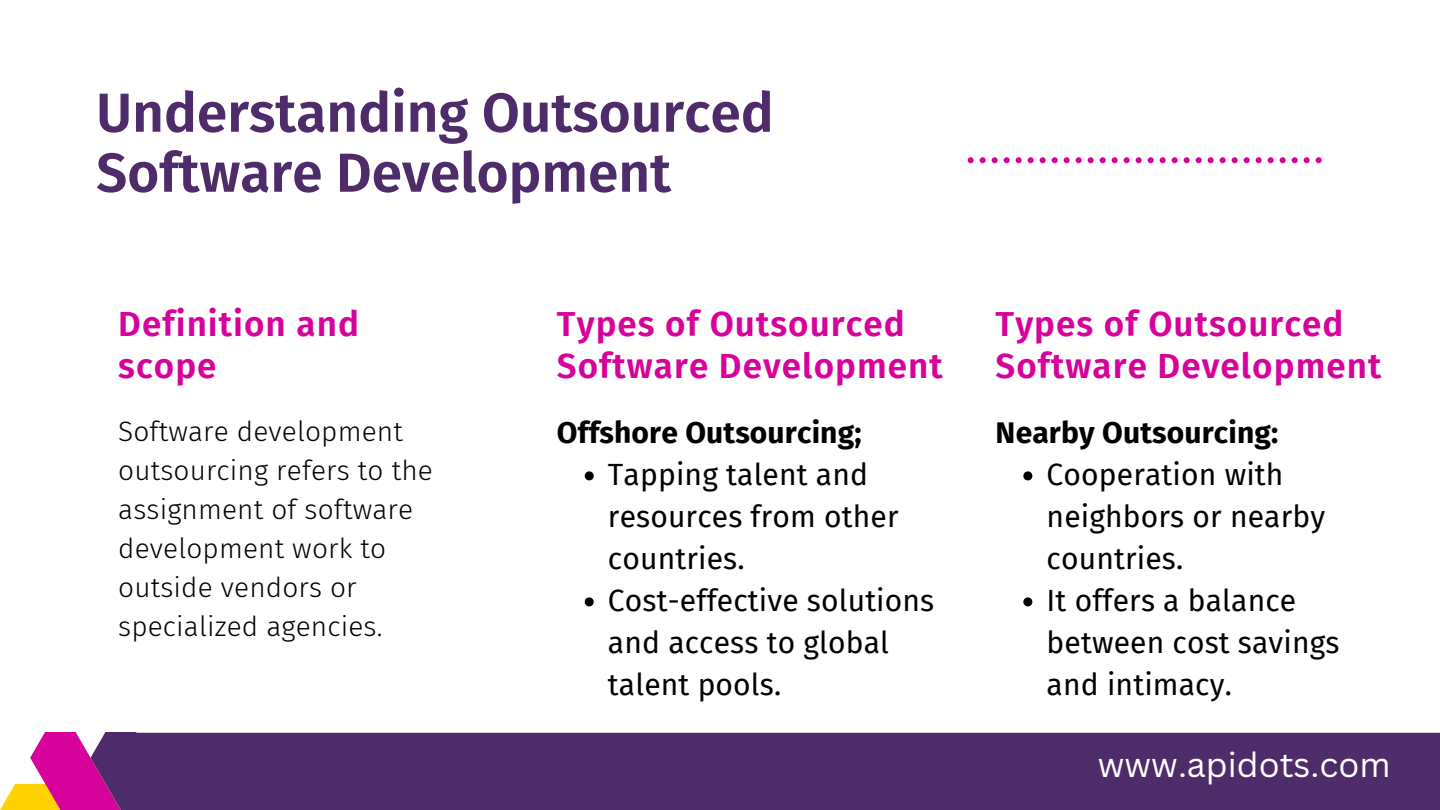
<style>
.page{position:relative;width:1440px;height:810px;background:#fff}
.page>*{position:absolute;margin:0;border:0;box-sizing:border-box;transform-origin:0 0}
.t1{font:600 55px/60px "Fira Sans";color:#4e2c69}
.t2{font:600 35px/42px "Fira Sans";letter-spacing:.03em;color:#d6029b}
.t3{font:34px "Canva Sans";color:#fff}
.t4{font:30px/42px "Fira Sans";letter-spacing:.005em;color:#000}
.t5{font:700 30px "Fira Sans";letter-spacing:.005em;color:#000}
.t6{font:300 28px/39px "Fira Sans";letter-spacing:.005em;color:#000}
</style>
<div class="page">
<svg style="left:585px;top:471px;width:9px;height:9px"></svg>
<svg style="left:585px;top:597px;width:9px;height:9px"></svg>
<svg style="left:1023px;top:471px;width:9px;height:9px"></svg>
<svg style="left:1023px;top:597px;width:9px;height:9px"></svg>
<div style="left:181px;top:733px;width:1259px;height:77px;background:#4e2c69"></div>
<svg style="left:0;top:733px;width:181px;height:77px"></svg>
<svg style="left:968px;top:157px;width:354px;height:6px"></svg>
<h1 class="t1" style="left:96px;top:83px;width:679px">Understanding Outsourced<br>Software Development</h1>
<h2 class="t2" style="left:118px;top:304px;width:242px">Definition and scope</h2>
<p class="t6" style="left:118px;top:412px;width:316px">Software development outsourcing refers to the assignment of software development work to outside vendors or specialized agencies.</p>
<h2 class="t2" style="left:557px;top:304px;width:387px">Types of Outsourced<br>Software Development</h2>
<h4 class="t5" style="left:557px;top:415px;width:306px">Offshore Outsourcing;</h4>
<p class="t4" style="left:608px;top:454px;width:292px">Tapping talent and resources from other countries.</p>
<p class="t4" style="left:608px;top:580px;width:328px">Cost-effective solutions and access to global talent pools.</p>
<h2 class="t2" style="left:996px;top:304px;width:387px">Types of Outsourced<br>Software Development</h2>
<h4 class="t5" style="left:996px;top:415px;width:284px">Nearby Outsourcing:</h4>
<p class="t4" style="left:1047px;top:454px;width:280px">Cooperation with neighbors or nearby countries.</p>
<p class="t4" style="left:1047px;top:580px;width:294px">It offers a balance between cost savings and intimacy.</p>
<p class="t3" style="left:1098px;top:740px;width:294px">www.apidots.com</p>
</div>
